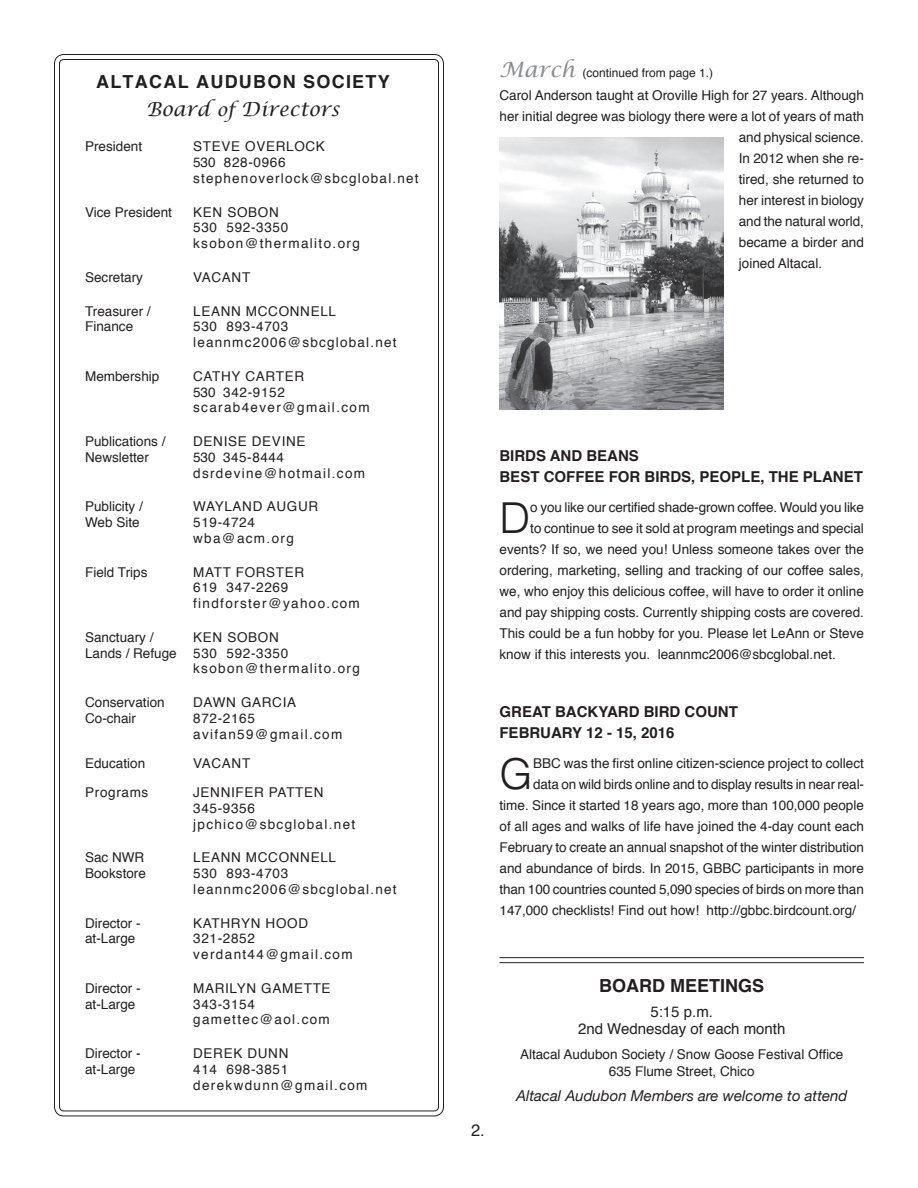
<style>
.page{position:relative;width:918px;height:1188px;background:#fff}
.page>*{position:absolute;margin:0;border:0;box-sizing:border-box;transform-origin:0 0}
.t1{font:300 42.75px "Helvetica";color:#231f20}
.t2{font:italic 19.5px "Lucida Calligraphy";color:#231f20}
.t3{font:700 18px "Helvetica";letter-spacing:.07em;color:#231f20}
.t4{font:700 18px "Helvetica";color:#231f20}
.t5{font:16.5px "Helvetica";color:#231f20}
.t6{font:700 15px/21px "Helvetica";color:#231f20}
.t7{font:italic 15px "Helvetica Neue";color:#231f20}
.t8{font:15px/17.2px "Helvetica";color:#231f20;text-align:center}
.t9{font:13.5px/17.2px "Helvetica";color:#231f20;text-align:center}
.t10{font:13.5px/15.8px "Helvetica";letter-spacing:.1em;color:#231f20}
.t11{font:13.5px/15.8px "Helvetica";letter-spacing:.05em;color:#231f20}
.t12{font:13.5px/15.8px "Helvetica";letter-spacing:.09em;color:#231f20}
.t13{font:13.5px/15.8px "Helvetica";letter-spacing:.075em;color:#231f20}
.t14{font:12px "Helvetica";color:#231f20}
.s1{font-size:18px}
.s2{font-family:"Lucida Calligraphy";font-style:italic;font-size:21px;color:#8a8c8f}
</style>
<div class="page">
<svg style="left:54px;top:54px;width:390px;height:1062px"></svg>
<svg style="left:59px;top:58px;width:380px;height:1053px"></svg>
<hr style="left:500px;top:957px;width:364px;height:1px;background:#231f20">
<hr style="left:500px;top:962px;width:364px;height:1px;background:#231f20">
<img style="left:500px;top:138px;width:224px;height:272px">
<h3 class="t3" style="left:96px;top:67px;width:295px">ALTACAL AUDUBON SOCIETY</h3>
<h2 class="t2" style="left:146px;top:98px;width:195px">Board <span class="s1">of</span> Directors</h2>
<p class="t9" style="left:85px;top:138px;width:59px">President</p>
<p class="t12" style="left:193px;top:139px;width:227px">STEVE OVERLOCK<br>530 828-0966 stephenoverlock@sbcglobal.net</p>
<p class="t9" style="left:85px;top:204px;width:88px">Vice President</p>
<p class="t10" style="left:193px;top:204px;width:168px">KEN SOBON<br>530 592-3350 ksobon@thermalito.org</p>
<p class="t9" style="left:85px;top:269px;width:59px">Secretary</p>
<p class="t9" style="left:193px;top:269px;width:59px">VACANT</p>
<p class="t9" style="left:85px;top:303px;width:67px">Treasurer /</p>
<p class="t11" style="left:193px;top:303px;width:144px">LEANN MCCONNELL</p>
<p class="t9" style="left:85px;top:318px;width:50px">Finance</p>
<p class="t12" style="left:193px;top:319px;width:205px">530 893-4703 leannmc2006@sbcglobal.net</p>
<p class="t9" style="left:85px;top:368px;width:76px">Membership</p>
<p class="t13" style="left:193px;top:369px;width:178px">CATHY CARTER<br>530 342-9152 scarab4ever@gmail.com</p>
<p class="t9" style="left:85px;top:433px;width:82px">Publications /</p>
<p class="t11" style="left:193px;top:434px;width:114px">DENISE DEVINE</p>
<p class="t9" style="left:85px;top:449px;width:65px">Newsletter</p>
<p class="t10" style="left:193px;top:450px;width:173px">530 345-8444 dsrdevine@hotmail.com</p>
<p class="t9" style="left:85px;top:498px;width:59px">Publicity /</p>
<p class="t11" style="left:193px;top:499px;width:127px">WAYLAND AUGUR</p>
<p class="t9" style="left:85px;top:514px;width:56px">Web Site</p>
<p class="t10" style="left:193px;top:515px;width:102px">519-4724 wba@acm.org</p>
<p class="t9" style="left:85px;top:564px;width:64px">Field Trips</p>
<p class="t13" style="left:193px;top:564px;width:168px">MATT FORSTER<br>619 347-2269 findforster@yahoo.com</p>
<p class="t9" style="left:85px;top:629px;width:70px">Sanctuary /</p>
<p class="t11" style="left:193px;top:630px;width:87px">KEN SOBON</p>
<p class="t9" style="left:85px;top:645px;width:205px">Lands / Refuge 530 592-3350</p>
<p class="t10" style="left:193px;top:661px;width:168px">ksobon@thermalito.org</p>
<p class="t9" style="left:85px;top:694px;width:81px">Conservation</p>
<p class="t11" style="left:193px;top:695px;width:105px">DAWN GARCIA</p>
<p class="t9" style="left:85px;top:710px;width:53px">Co-chair</p>
<p class="t10" style="left:193px;top:711px;width:151px">872-2165 avifan59@gmail.com</p>
<p class="t9" style="left:85px;top:755px;width:62px">Education</p>
<p class="t9" style="left:193px;top:755px;width:59px">VACANT</p>
<p class="t11" style="left:85px;top:785px;width:65px">Programs</p>
<p class="t11" style="left:193px;top:785px;width:164px">JENNIFER PATTEN<br>345-9356 jpchico@sbcglobal.net</p>
<p class="t9" style="left:85px;top:849px;width:61px">Sac NWR</p>
<p class="t11" style="left:193px;top:850px;width:144px">LEANN MCCONNELL</p>
<p class="t9" style="left:85px;top:865px;width:62px">Bookstore</p>
<p class="t12" style="left:193px;top:866px;width:205px">530 893-4703 leannmc2006@sbcglobal.net</p>
<p class="t9" style="left:85px;top:915px;width:57px">Director -</p>
<p class="t11" style="left:193px;top:915px;width:116px">KATHRYN HOOD</p>
<p class="t9" style="left:85px;top:930px;width:52px">at-Large</p>
<p class="t10" style="left:193px;top:931px;width:161px">321-2852 verdant44@gmail.com</p>
<p class="t9" style="left:85px;top:980px;width:57px">Director -</p>
<p class="t11" style="left:193px;top:981px;width:139px">MARILYN GAMETTE</p>
<p class="t9" style="left:85px;top:996px;width:52px">at-Large</p>
<p class="t10" style="left:193px;top:996px;width:138px">343-3154 gamettec@aol.com</p>
<p class="t9" style="left:85px;top:1045px;width:57px">Director -</p>
<p class="t11" style="left:193px;top:1046px;width:97px">DEREK DUNN</p>
<p class="t9" style="left:85px;top:1061px;width:52px">at-Large</p>
<p class="t10" style="left:193px;top:1062px;width:176px">414 698-3851 derekwdunn@gmail.com</p>
<p class="t14" style="left:500px;top:64px;width:215px"><span class="s2">March</span> (continued from page 1.)</p>
<p class="t9" style="left:500px;top:87px;width:366px">Carol Anderson taught at Oroville High for 27 years. Although</p>
<p class="t9" style="left:500px;top:108px;width:366px">her initial degree was biology there were a lot of years of math</p>
<p class="t9" style="left:739px;top:129px;width:127px">and physical science.</p>
<p class="t9" style="left:739px;top:150px;width:127px">In 2012 when she re-</p>
<p class="t9" style="left:739px;top:171px;width:127px">tired, she returned to</p>
<p class="t9" style="left:739px;top:192px;width:127px">her interest in biology</p>
<p class="t9" style="left:739px;top:213px;width:127px">and the natural world,</p>
<p class="t9" style="left:739px;top:234px;width:127px">became a birder and</p>
<p class="t9" style="left:739px;top:255px;width:85px">joined Altacal.</p>
<p class="t6" style="left:500px;top:445px;width:365px">BIRDS AND BEANS<br>BEST COFFEE FOR BIRDS, PEOPLE, THE PLANET</p>
<h1 class="t1" style="left:500px;top:491px;width:32px">D</h1>
<p class="t9" style="left:530px;top:499px;width:335px">o you like our certified shade-grown coffee. Would you like</p>
<p class="t9" style="left:530px;top:520px;width:335px">to continue to see it sold at program meetings and special</p>
<p class="t9" style="left:500px;top:541px;width:366px">events? If so, we need you! Unless someone takes over the</p>
<p class="t9" style="left:500px;top:562px;width:366px">ordering, marketing, selling and tracking of our coffee sales,</p>
<p class="t9" style="left:500px;top:583px;width:366px">we, who enjoy this delicious coffee, will have to order it online</p>
<p class="t9" style="left:500px;top:604px;width:366px">and pay shipping costs. Currently shipping costs are covered.</p>
<p class="t9" style="left:500px;top:625px;width:366px">This could be a fun hobby for you. Please let LeAnn or Steve</p>
<p class="t9" style="left:500px;top:646px;width:338px">know if this interests you. leannmc2006@sbcglobal.net.</p>
<p class="t6" style="left:500px;top:702px;width:240px">GREAT BACKYARD BIRD COUNT<br>FEBRUARY 12 - 15, 2016</p>
<h1 class="t1" style="left:500px;top:748px;width:35px">G</h1>
<p class="t9" style="left:533px;top:755px;width:332px">BBC was the first online citizen-science project to collect</p>
<p class="t9" style="left:533px;top:776px;width:332px">data on wild birds online and to display results in near real-</p>
<p class="t9" style="left:500px;top:797px;width:366px">time. Since it started 18 years ago, more than 100,000 people</p>
<p class="t9" style="left:500px;top:818px;width:366px">of all ages and walks of life have joined the 4-day count each</p>
<p class="t9" style="left:500px;top:839px;width:366px">February to create an annual snapshot of the winter distribution</p>
<p class="t9" style="left:500px;top:860px;width:366px">and abundance of birds. In 2015, GBBC participants in more</p>
<p class="t9" style="left:500px;top:881px;width:366px">than 100 countries counted 5,090 species of birds on more than</p>
<p class="t9" style="left:500px;top:902px;width:358px">147,000 checklists! Find out how! http://gbbc.birdcount.org/</p>
<p class="t5" style="left:471px;top:1118px;width:15px">2.</p>
<h3 class="t4" style="left:599px;top:971px;width:167px">BOARD MEETINGS</h3>
<p class="t8" style="left:578px;top:1004px;width:209px">5:15 p.m.<br>2nd Wednesday of each month</p>
<p class="t9" style="left:520px;top:1046px;width:325px">Altacal Audubon Society / Snow Goose Festival Office<br>635 Flume Street, Chico</p>
<p class="t7" style="left:516px;top:1087px;width:333px">Altacal Audubon Members are welcome to attend</p>
</div>
